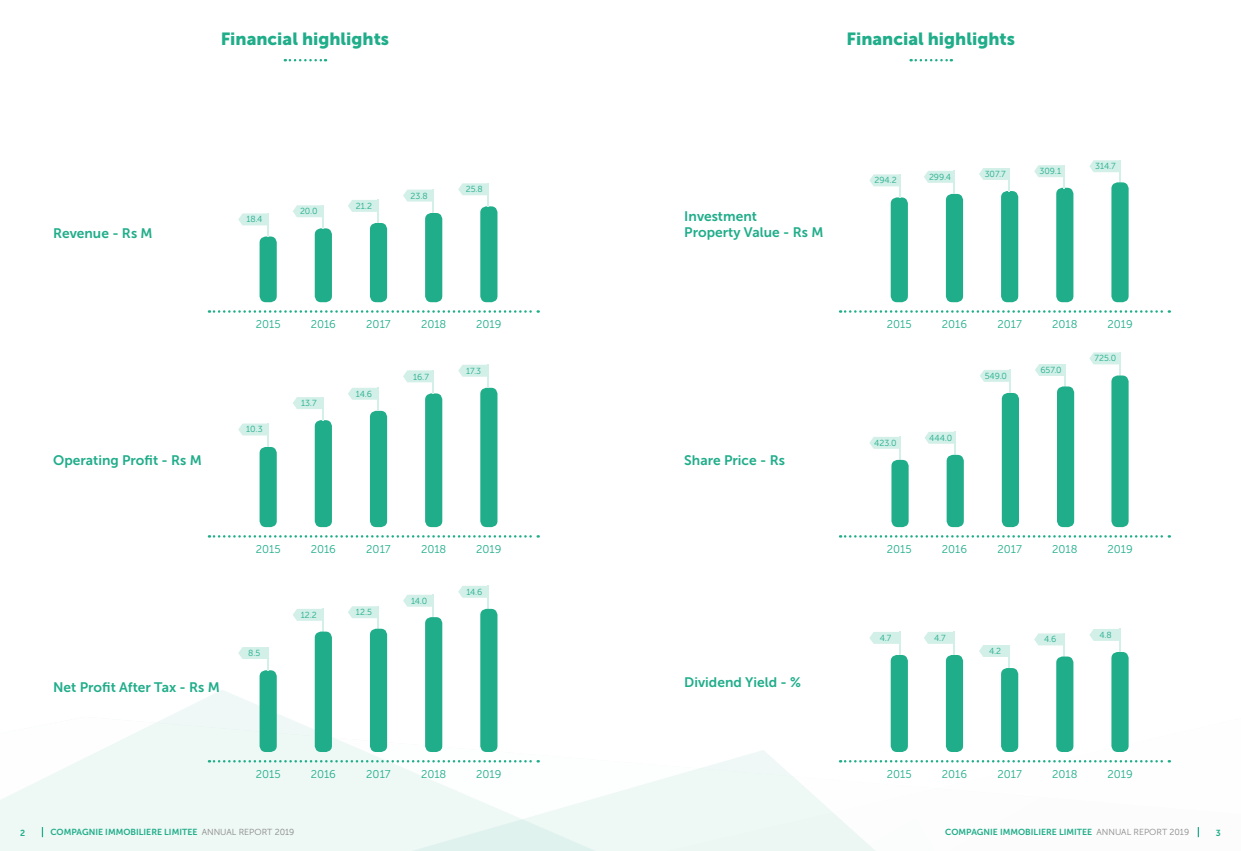
<style>
.page{position:relative;width:1241px;height:851px;background:#fff}
.page>*{position:absolute;margin:0;border:0;box-sizing:border-box;transform-origin:0 0}
.t1{font:17.5px "Museo Sans 900";color:#20ad8a}
.t2{font:13.75px/16.5px "Museo Sans 700";color:#20ad8a}
.t3{font:11.25px "Museo Sans 300";color:#20ad8a}
.t4{font:8.75px "Museo Sans 300";color:#20ad8a}
.t5{font:8.75px "Museo Sans 700";color:#20ad8a}
.s1{font-family:"Museo Sans 300";color:#878787}
</style>
<div class="page">
<svg style="left:890px;top:689px;width:309px;height:149px"></svg>
<svg style="left:0;top:689px;width:498px;height:161px;fill:#eef8f5"></svg>
<svg style="left:374px;top:749px;width:513px;height:101px;fill:#eef8f5"></svg>
<svg style="left:1089px;top:629px;width:30px;height:12px"></svg>
<svg style="left:1034px;top:633px;width:30px;height:23px"></svg>
<svg style="left:979px;top:645px;width:30px;height:23px"></svg>
<svg style="left:869px;top:437px;width:30px;height:23px"></svg>
<svg style="left:925px;top:432px;width:30px;height:23px"></svg>
<svg style="left:1035px;top:364px;width:30px;height:22px"></svg>
<svg style="left:1089px;top:352px;width:30px;height:13px"></svg>
<svg style="left:1089px;top:160px;width:30px;height:13px"></svg>
<svg style="left:458px;top:585px;width:31px;height:23px"></svg>
<svg style="left:403px;top:594px;width:30px;height:23px"></svg>
<svg style="left:293px;top:608px;width:30px;height:23px"></svg>
<svg style="left:348px;top:606px;width:30px;height:22px"></svg>
<svg style="left:285px;top:59px;width:41px;height:2px"></svg>
<svg style="left:910px;top:59px;width:41px;height:2px"></svg>
<div style="left:259px;top:236px;width:18px;height:66px;background:#20ad8a;border-radius:6px"></div>
<div style="left:315px;top:228px;width:17px;height:74px;background:#20ad8a;border-radius:6px"></div>
<div style="left:370px;top:223px;width:17px;height:79px;background:#20ad8a;border-radius:6px"></div>
<div style="left:425px;top:213px;width:17px;height:89px;background:#20ad8a;border-radius:6px"></div>
<div style="left:480px;top:206px;width:17px;height:96px;background:#20ad8a;border-radius:6px"></div>
<svg style="left:209px;top:310px;width:329px;height:3px"></svg>
<svg style="left:238px;top:213px;width:31px;height:23px"></svg>
<svg style="left:293px;top:205px;width:30px;height:23px"></svg>
<svg style="left:348px;top:200px;width:30px;height:23px"></svg>
<svg style="left:403px;top:189px;width:30px;height:24px"></svg>
<svg style="left:458px;top:183px;width:31px;height:23px"></svg>
<div style="left:890px;top:197px;width:17px;height:105px;background:#20ad8a;border-radius:6px"></div>
<div style="left:945px;top:194px;width:17px;height:108px;background:#20ad8a;border-radius:6px"></div>
<div style="left:1000px;top:191px;width:18px;height:111px;background:#20ad8a;border-radius:6px"></div>
<div style="left:1056px;top:188px;width:17px;height:114px;background:#20ad8a;border-radius:6px"></div>
<div style="left:1111px;top:182px;width:17px;height:120px;background:#20ad8a;border-radius:6px"></div>
<svg style="left:840px;top:310px;width:329px;height:3px"></svg>
<svg style="left:869px;top:174px;width:30px;height:13px"></svg>
<svg style="left:924px;top:171px;width:30px;height:23px"></svg>
<svg style="left:979px;top:168px;width:30px;height:23px"></svg>
<svg style="left:1034px;top:165px;width:30px;height:23px"></svg>
<div style="left:259px;top:447px;width:18px;height:80px;background:#20ad8a;border-radius:6px"></div>
<div style="left:315px;top:420px;width:17px;height:107px;background:#20ad8a;border-radius:6px"></div>
<div style="left:370px;top:411px;width:17px;height:116px;background:#20ad8a;border-radius:6px"></div>
<div style="left:425px;top:393px;width:17px;height:134px;background:#20ad8a;border-radius:6px"></div>
<div style="left:480px;top:388px;width:17px;height:139px;background:#20ad8a;border-radius:6px"></div>
<svg style="left:209px;top:535px;width:329px;height:2px"></svg>
<svg style="left:238px;top:423px;width:31px;height:23px"></svg>
<svg style="left:293px;top:397px;width:30px;height:23px"></svg>
<svg style="left:348px;top:388px;width:30px;height:23px"></svg>
<svg style="left:403px;top:370px;width:30px;height:23px"></svg>
<svg style="left:458px;top:364px;width:31px;height:24px"></svg>
<div style="left:891px;top:460px;width:17px;height:67px;background:#20ad8a;border-radius:6px"></div>
<div style="left:946px;top:455px;width:17px;height:72px;background:#20ad8a;border-radius:6px"></div>
<div style="left:1001px;top:393px;width:17px;height:134px;background:#20ad8a;border-radius:6px"></div>
<div style="left:1056px;top:386px;width:17px;height:141px;background:#20ad8a;border-radius:6px"></div>
<div style="left:1111px;top:375px;width:17px;height:152px;background:#20ad8a;border-radius:6px"></div>
<svg style="left:840px;top:535px;width:329px;height:2px"></svg>
<svg style="left:980px;top:370px;width:30px;height:23px"></svg>
<div style="left:259px;top:670px;width:18px;height:81px;background:#20ad8a;border-radius:6px"></div>
<div style="left:315px;top:631px;width:17px;height:120px;background:#20ad8a;border-radius:6px"></div>
<div style="left:370px;top:628px;width:17px;height:123px;background:#20ad8a;border-radius:6px"></div>
<div style="left:425px;top:617px;width:17px;height:134px;background:#20ad8a;border-radius:6px"></div>
<div style="left:480px;top:608px;width:17px;height:143px;background:#20ad8a;border-radius:6px"></div>
<svg style="left:209px;top:760px;width:329px;height:2px"></svg>
<svg style="left:238px;top:647px;width:31px;height:23px"></svg>
<div style="left:890px;top:655px;width:17px;height:96px;background:#20ad8a;border-radius:6px"></div>
<div style="left:945px;top:655px;width:17px;height:96px;background:#20ad8a;border-radius:6px"></div>
<div style="left:1000px;top:668px;width:18px;height:83px;background:#20ad8a;border-radius:6px"></div>
<div style="left:1056px;top:656px;width:17px;height:95px;background:#20ad8a;border-radius:6px"></div>
<div style="left:1111px;top:652px;width:17px;height:99px;background:#20ad8a;border-radius:6px"></div>
<svg style="left:840px;top:760px;width:329px;height:2px"></svg>
<svg style="left:869px;top:632px;width:30px;height:12px"></svg>
<svg style="left:924px;top:631px;width:30px;height:24px"></svg>
<h2 class="t2" style="left:53px;top:224px;width:101px">Revenue - Rs M</h2>
<h1 class="t1" style="left:221px;top:29px;width:170px">Financial highlights</h1>
<h1 class="t1" style="left:846px;top:29px;width:170px">Financial highlights</h1>
<p class="t4" style="left:246px;top:215px;width:18px">18.4</p>
<p class="t4" style="left:300px;top:206px;width:19px">20.0</p>
<p class="t4" style="left:356px;top:201px;width:18px">21.2</p>
<p class="t4" style="left:410px;top:191px;width:19px">23.8</p>
<p class="t4" style="left:466px;top:184px;width:19px">25.8</p>
<h2 class="t2" style="left:684px;top:208px;width:141px">Investment<br>Property Value - Rs M</h2>
<p class="t4" style="left:874px;top:175px;width:24px">294.2</p>
<p class="t4" style="left:928px;top:172px;width:23px">299.4</p>
<p class="t4" style="left:984px;top:169px;width:22px">307.7</p>
<p class="t4" style="left:1039px;top:166px;width:23px">309.1</p>
<p class="t4" style="left:1095px;top:161px;width:22px">314.7</p>
<p class="t3" style="left:256px;top:318px;width:26px">2015</p>
<p class="t3" style="left:310px;top:318px;width:27px">2016</p>
<p class="t3" style="left:366px;top:318px;width:26px">2017</p>
<p class="t3" style="left:421px;top:318px;width:27px">2018</p>
<p class="t3" style="left:476px;top:318px;width:27px">2019</p>
<p class="t4" style="left:246px;top:424px;width:18px">10.3</p>
<p class="t4" style="left:301px;top:398px;width:17px">13.7</p>
<p class="t4" style="left:356px;top:389px;width:18px">14.6</p>
<p class="t4" style="left:413px;top:372px;width:17px">16.7</p>
<p class="t4" style="left:466px;top:366px;width:17px">17.3</p>
<p class="t3" style="left:886px;top:318px;width:26px">2015</p>
<p class="t3" style="left:941px;top:318px;width:27px">2016</p>
<p class="t3" style="left:997px;top:318px;width:26px">2017</p>
<p class="t3" style="left:1051px;top:318px;width:27px">2018</p>
<p class="t3" style="left:1107px;top:318px;width:27px">2019</p>
<p class="t4" style="left:874px;top:438px;width:24px">423.0</p>
<p class="t4" style="left:929px;top:433px;width:24px">444.0</p>
<p class="t4" style="left:984px;top:371px;width:24px">549.0</p>
<p class="t4" style="left:1040px;top:365px;width:23px">657.0</p>
<p class="t4" style="left:1094px;top:353px;width:23px">725.0</p>
<h2 class="t2" style="left:53px;top:452px;width:150px">Operating Profit - Rs M</h2>
<h2 class="t2" style="left:684px;top:452px;width:102px">Share Price - Rs</h2>
<p class="t3" style="left:256px;top:543px;width:26px">2015</p>
<p class="t3" style="left:310px;top:543px;width:27px">2016</p>
<p class="t3" style="left:366px;top:543px;width:26px">2017</p>
<p class="t3" style="left:421px;top:543px;width:27px">2018</p>
<p class="t3" style="left:476px;top:543px;width:27px">2019</p>
<h2 class="t2" style="left:53px;top:679px;width:168px">Net Profit After Tax - Rs M</h2>
<p class="t4" style="left:248px;top:648px;width:14px">8.5</p>
<p class="t4" style="left:301px;top:610px;width:18px">12.2</p>
<p class="t4" style="left:356px;top:607px;width:18px">12.5</p>
<p class="t4" style="left:411px;top:596px;width:18px">14.0</p>
<p class="t4" style="left:466px;top:587px;width:18px">14.6</p>
<p class="t3" style="left:256px;top:767px;width:26px">2015</p>
<p class="t3" style="left:310px;top:767px;width:27px">2016</p>
<p class="t3" style="left:366px;top:767px;width:26px">2017</p>
<p class="t3" style="left:421px;top:767px;width:27px">2018</p>
<p class="t3" style="left:476px;top:767px;width:27px">2019</p>
<h2 class="t2" style="left:684px;top:673px;width:118px">Dividend Yield - %</h2>
<p class="t3" style="left:886px;top:543px;width:26px">2015</p>
<p class="t3" style="left:941px;top:543px;width:27px">2016</p>
<p class="t3" style="left:997px;top:543px;width:26px">2017</p>
<p class="t3" style="left:1051px;top:543px;width:27px">2018</p>
<p class="t3" style="left:1107px;top:543px;width:27px">2019</p>
<p class="t4" style="left:879px;top:633px;width:13px">4.7</p>
<p class="t4" style="left:934px;top:633px;width:13px">4.7</p>
<p class="t4" style="left:988px;top:646px;width:14px">4.2</p>
<p class="t4" style="left:1044px;top:634px;width:14px">4.6</p>
<p class="t4" style="left:1099px;top:630px;width:14px">4.8</p>
<p class="t3" style="left:886px;top:767px;width:26px">2015</p>
<p class="t3" style="left:941px;top:767px;width:27px">2016</p>
<p class="t3" style="left:997px;top:767px;width:26px">2017</p>
<p class="t3" style="left:1051px;top:767px;width:27px">2018</p>
<p class="t3" style="left:1107px;top:767px;width:27px">2019</p>
<p class="t5" style="left:20px;top:828px;width:7px">2</p>
<p class="t5" style="left:50px;top:826px;width:245px">COMPAGNIE IMMOBILIERE LIMITEE <span class="s1">ANNUAL REPORT 2019</span></p>
<p class="t5" style="left:944px;top:826px;width:245px">COMPAGNIE IMMOBILIERE LIMITEE <span class="s1">ANNUAL REPORT 2019</span></p>
<p class="t5" style="left:1215px;top:828px;width:7px">3</p>
</div>
